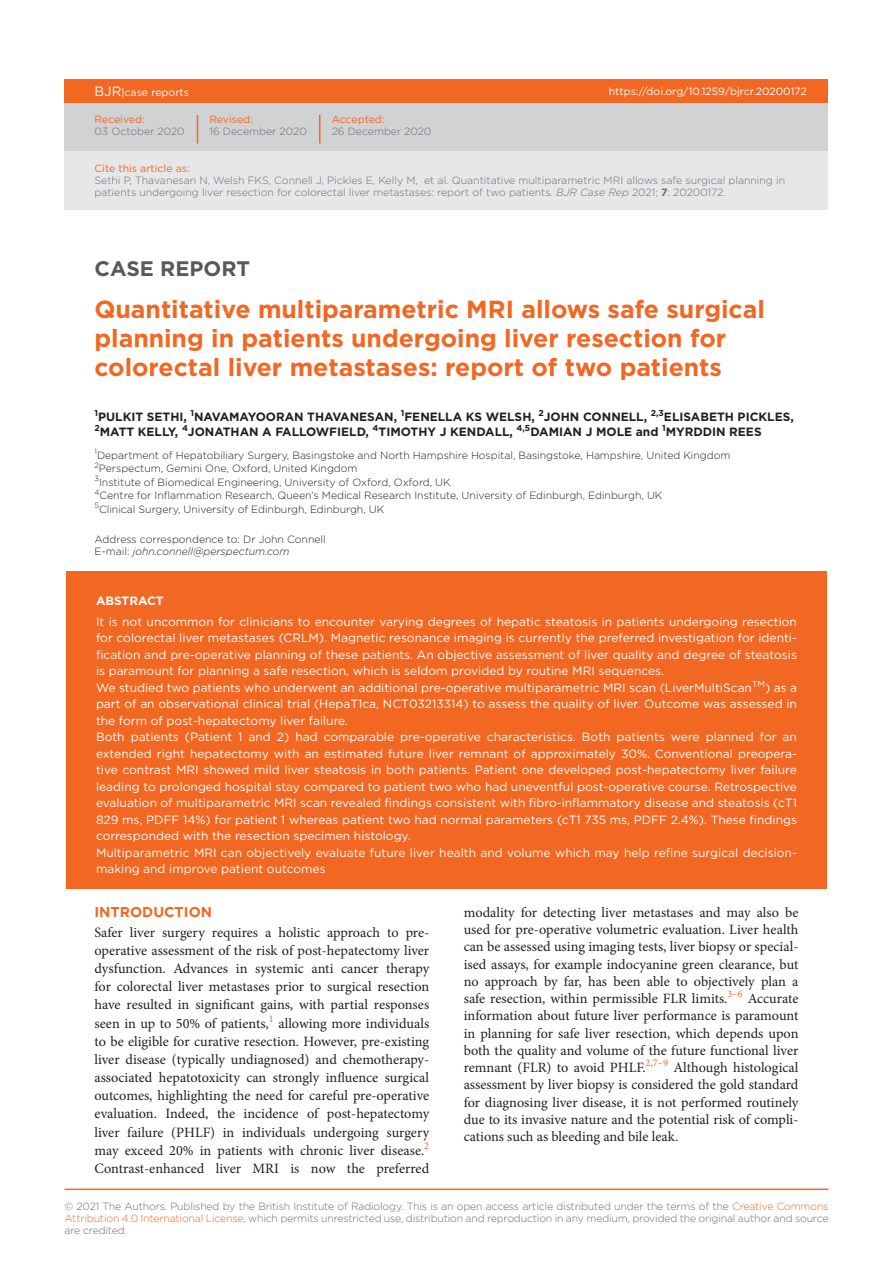
<style>
.page{position:relative;width:893px;height:1263px;background:#fff}
.page>*{position:absolute;margin:0;border:0;box-sizing:border-box;transform-origin:0 0}
.t1{font:700 24.75px/29.2px "Gotham";color:#f26722}
.t2{font:700 21px "Gotham";color:#58595b}
.t3{font:14.25px/18.1px "Minion Pro";color:#231f20;text-align:justify}
.t4{font:700 14.25px "Gotham";color:#f26722}
.t5{font:12px/16.5px "Gotham";color:#fff}
.t6{font:700 12px/15px "Gotham";color:#231f20}
.t7{font:700 12px "Gotham";color:#fff}
.t8{font:300 10.5px/12px "Gotham";color:#6c6d70;text-align:justify}
.t9{font:300 10.5px/13.5px "Gotham";letter-spacing:-.005em;color:#231f20}
.t10{font:10.5px "Gotham";color:#fff}
.t11{font:10.5px "Gotham";color:#f26722}
.s1{font-size:13.5px}
.s2{font-style:italic}
.s3{font-weight:700}
.s4{color:#f26722}
</style>
<div class="page">
<div style="left:64px;top:79px;width:764px;height:24px;background:#f26722"></div>
<hr style="left:65px;top:1188px;width:763px;height:2px;background:#f26722">
<div style="left:64px;top:135px;width:764px;height:75px;background:#e6e7e9"></div>
<div style="left:64px;top:103px;width:764px;height:47px;background:#d1d2d4"></div>
<svg style="left:319px;top:115px;width:1px;height:28px"></svg>
<svg style="left:197px;top:115px;width:1px;height:29px"></svg>
<div style="left:66px;top:571px;width:761px;height:318px;background:#f26722"></div>
<p class="t10" style="left:94px;top:85px;width:96px"><span class="s1">BJR</span>|case reports</p>
<p class="t11" style="left:94px;top:113px;width:52px">Received:</p>
<p class="t8" style="left:94px;top:125px;width:92px">03 October 2020</p>
<p class="t11" style="left:209px;top:113px;width:45px">Revised:</p>
<p class="t8" style="left:209px;top:125px;width:99px">16 December 2020</p>
<p class="t11" style="left:332px;top:113px;width:54px">Accepted:</p>
<p class="t8" style="left:332px;top:125px;width:101px">26 December 2020</p>
<p class="t10" style="left:609px;top:85px;width:200px">https://doi.org/10.1259/bjrcr.20200172</p>
<p class="t11" style="left:94px;top:162px;width:97px">Cite this article as:</p>
<p class="t8" style="left:94px;top:174px;width:692px">Sethi P, Thavanesan N, Welsh FKS, Connell J, Pickles E, Kelly M, et al. Quantitative multiparametric MRI allows safe surgical planning in patients undergoing liver resection for colorectal liver metastases: report of two patients<span class="s2">. BJR Case Rep</span> 2021; <span class="s3">7</span>: 20200172.</p>
<h2 class="t2" style="left:94px;top:254px;width:157px">CASE REPORT</h2>
<h1 class="t1" style="left:94px;top:294px;width:672px">Quantitative multiparametric MRI allows safe surgical planning in patients undergoing liver resection for colorectal liver metastases: report of two patients</h1>
<p class="t6" style="left:94px;top:409px;width:701px"><sup>1</sup>PULKIT SETHI, <sup>1</sup>NAVAMAYOORAN THAVANESAN, <sup>1</sup>FENELLA KS WELSH, <sup>2</sup>JOHN CONNELL, <sup>2,3</sup>ELISABETH PICKLES,<br><sup>2</sup>MATT KELLY, <sup>4</sup>JONATHAN A FALLOWFIELD, <sup>4</sup>TIMOTHY J KENDALL, <sup>4,5</sup>DAMIAN J MOLE and <sup>1</sup>MYRDDIN REES</p>
<p class="t9" style="left:94px;top:448px;width:637px"><sup>1</sup>Department of Hepatobiliary Surgery, Basingstoke and North Hampshire Hospital, Basingstoke, Hampshire, United Kingdom <sup>2</sup>Perspectum, Gemini One, Oxford, United Kingdom<br><sup>3</sup>Institute of Biomedical Engineering, University of Oxford, Oxford, UK<br><sup>4</sup>Centre for Inflammation Research, Queen’s Medical Research Institute, University of Edinburgh, Edinburgh, UK<br><sup>5</sup>Clinical Surgery, University of Edinburgh, Edinburgh, UK</p>
<p class="t9" style="left:95px;top:533px;width:233px;line-height:12px">Address correspondence to: Dr John Connell<br>E-mail: <span class="s2">john.connell@perspectum.com</span></p>
<p class="t7" style="left:96px;top:593px;width:69px">ABSTRACT</p>
<p class="t5" style="left:96px;top:613px;width:703px">It is not uncommon for clinicians to encounter varying degrees of hepatic steatosis in patients undergoing resection for colorectal liver metastases (CRLM). Magnetic resonance imaging is currently the preferred investigation for identi&shy;fication and pre-operative planning of these patients. An objective assessment of liver quality and degree of steatosis is paramount for planning a safe resection, which is seldom provided by routine MRI sequences.<br>We studied two patients who underwent an additional pre-operative multiparametric MRI scan (LiverMultiScan<sup>TM</sup>) as a part of an observational clinical trial (HepaT1ca, NCT03213314) to assess the quality of liver. Outcome was assessed in the form of post-hepatectomy liver failure.<br>Both patients (Patient 1 and 2) had comparable pre-operative characteristics. Both patients were planned for an extended right hepatectomy with an estimated future liver remnant of approximately 30%. Conventional preopera&shy;tive contrast MRI showed mild liver steatosis in both patients. Patient one developed post-hepatectomy liver failure leading to prolonged hospital stay compared to patient two who had uneventful post-operative course. Retrospective evaluation of multiparametric MRI scan revealed findings consistent with fibro-inflammatory disease and steatosis (cT1<br>829 ms, PDFF 14%) for patient 1 whereas patient two had normal parameters (cT1 735 ms, PDFF 2.4%). These findings corresponded with the resection specimen histology.<br>Multiparametric MRI can objectively evaluate future liver health and volume which may help refine surgical decision&shy;making and improve patient outcomes</p>
<p class="t4" style="left:94px;top:902px;width:119px">INTRODUCTION</p>
<p class="t3" style="left:94px;top:923px;width:336px">Safer liver surgery requires a holistic approach to pre&shy;operative assessment of the risk of post-hepatectomy liver dysfunction. Advances in systemic anti cancer therapy for colorectal liver metastases prior to surgical resection have resulted in significant gains, with partial responses seen in up to 50% of patients,<sup>1</sup> allowing more individuals to be eligible for curative resection. However, pre-existing liver disease (typically undiagnosed) and chemotherapy&shy;associated hepatotoxicity can strongly influence surgical outcomes, highlighting the need for careful pre-operative evaluation. Indeed, the incidence of post-hepatectomy liver failure (PHLF) in individuals undergoing surgery may exceed 20% in patients with chronic liver disease.<sup>2<br></sup>Contrast-enhanced liver MRI is now the preferred</p>
<p class="t3" style="left:464px;top:904px;width:336px;line-height:17.2px">modality for detecting liver metastases and may also be used for pre-operative volumetric evaluation. Liver health can be assessed using imaging tests, liver biopsy or special&shy;ised assays, for example indocyanine green clearance, but no approach by far, has been able to objectively plan a safe resection, within permissible FLR limits.<sup>3–6</sup> Accurate information about future liver performance is paramount in planning for safe liver resection, which depends upon both the quality and volume of the future functional liver remnant (FLR) to avoid PHLF.<sup>2,7–9</sup> Although histological assessment by liver biopsy is considered the gold standard for diagnosing liver disease, it is not performed routinely due to its invasive nature and the potential risk of compli&shy;cations such as bleeding and bile leak.</p>
<p class="t8" style="left:64px;top:1200px;width:765px">© 2021 The Authors. Published by the British Institute of Radiology. This is an open access article distributed under the terms of the <span class="s4">Creative Commons Attribution 4.0 International License</span>, which permits unrestricted use, distribution and reproduction in any medium, provided the original author and source are credited.</p>
</div>
